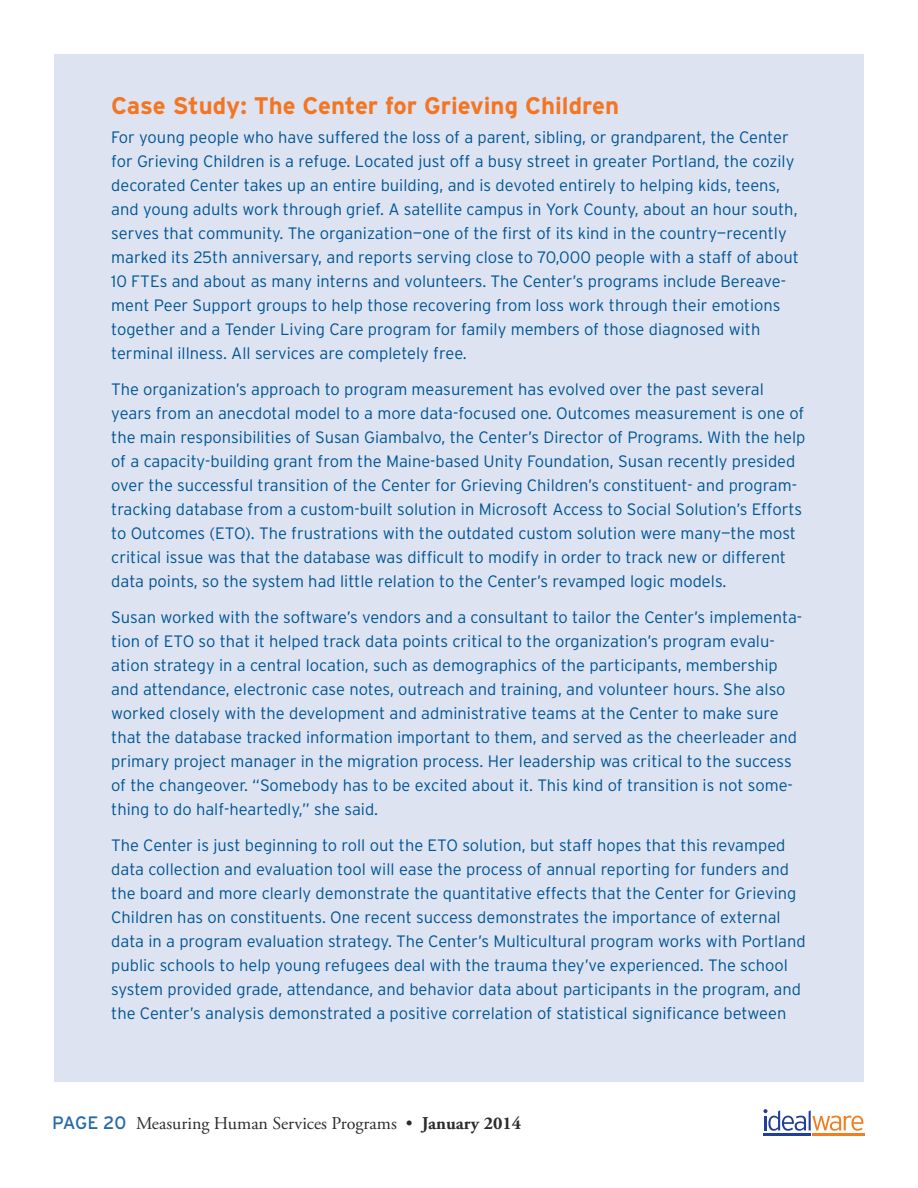
<style>
.page{position:relative;width:918px;height:1188px;background:#fff}
.page>*{position:absolute;margin:0;border:0;box-sizing:border-box;transform-origin:0 0}
.sidebar_title{font:700 24px "Interstate";color:#f47521}
.t1{font:18px "Adobe Garamond Pro";color:#2b2c2b}
.sidebar_body{font:300 16.5px/24px "Interstate";color:#005595}
.s1{font-family:"Interstate";color:#2669a7}
.s2{font-weight:700}
</style>
<div class="page">
<hr style="left:763px;top:1133px;width:48px;height:3px;background:#213f99">
<hr style="left:812px;top:1133px;width:52px;height:3px;background:#ef8022">
<svg style="left:763px;top:1109px;width:100px;height:22px"></svg>
<div style="left:54px;top:54px;width:810px;height:1027px;background:#dde3f0"></div>
<p class="sidebar_title" style="left:111px;top:92px;width:509px">Case Study: The Center for Grieving Children</p>
<p class="sidebar_body" style="left:111px;top:125px;width:689px">For young people who have suffered the loss of a parent, sibling, or grandparent, the Center for Grieving Children is a refuge. Located just off a busy street in greater Portland, the cozily decorated Center takes up an entire building, and is devoted entirely to helping kids, teens, and young adults work through grief. A satellite campus in York County, about an hour south, serves that community. The organization—one of the first of its kind in the country—recently marked its 25th anniversary, and reports serving close to 70,000 people with a staff of about 10 FTEs and about as many interns and volunteers. The Center’s programs include Bereave&shy;ment Peer Support groups to help those recovering from loss work through their emotions together and a Tender Living Care program for family members of those diagnosed with terminal illness. All services are completely free.</p>
<p class="sidebar_body" style="left:111px;top:377px;width:696px">The organization’s approach to program measurement has evolved over the past several years from an anecdotal model to a more data-focused one. Outcomes measurement is one of the main responsibilities of Susan Giambalvo, the Center’s Director of Programs. With the help of a capacity-building grant from the Maine-based Unity Foundation, Susan recently presided over the successful transition of the Center for Grieving Children’s constituent- and program&shy;tracking database from a custom-built solution in Microsoft Access to Social Solution’s Efforts to Outcomes (ETO). The frustrations with the outdated custom solution were many—the most critical issue was that the database was difficult to modify in order to track new or different data points, so the system had little relation to the Center’s revamped logic models.</p>
<p class="sidebar_body" style="left:111px;top:605px;width:693px">Susan worked with the software’s vendors and a consultant to tailor the Center’s implementa&shy;tion of ETO so that it helped track data points critical to the organization’s program evalu&shy;ation strategy in a central location, such as demographics of the participants, membership and attendance, electronic case notes, outreach and training, and volunteer hours. She also worked closely with the development and administrative teams at the Center to make sure that the database tracked information important to them, and served as the cheerleader and primary project manager in the migration process. Her leadership was critical to the success of the changeover. “Somebody has to be excited about it. This kind of transition is not some&shy;thing to do half-heartedly,” she said.</p>
<p class="sidebar_body" style="left:111px;top:833px;width:696px">The Center is just beginning to roll out the ETO solution, but staff hopes that this revamped data collection and evaluation tool will ease the process of annual reporting for funders and the board and more clearly demonstrate the quantitative effects that the Center for Grieving Children has on constituents. One recent success demonstrates the importance of external data in a program evaluation strategy. The Center’s Multicultural program works with Portland public schools to help young refugees deal with the trauma they’ve experienced. The school system provided grade, attendance, and behavior data about participants in the program, and the Center’s analysis demonstrated a positive correlation of statistical significance between</p>
<p class="t1" style="left:52px;top:1113px;width:470px"><span class="s1">PAGE 20</span> Measuring Human Services Programs • <span class="s2">January 2014</span></p>
</div>
